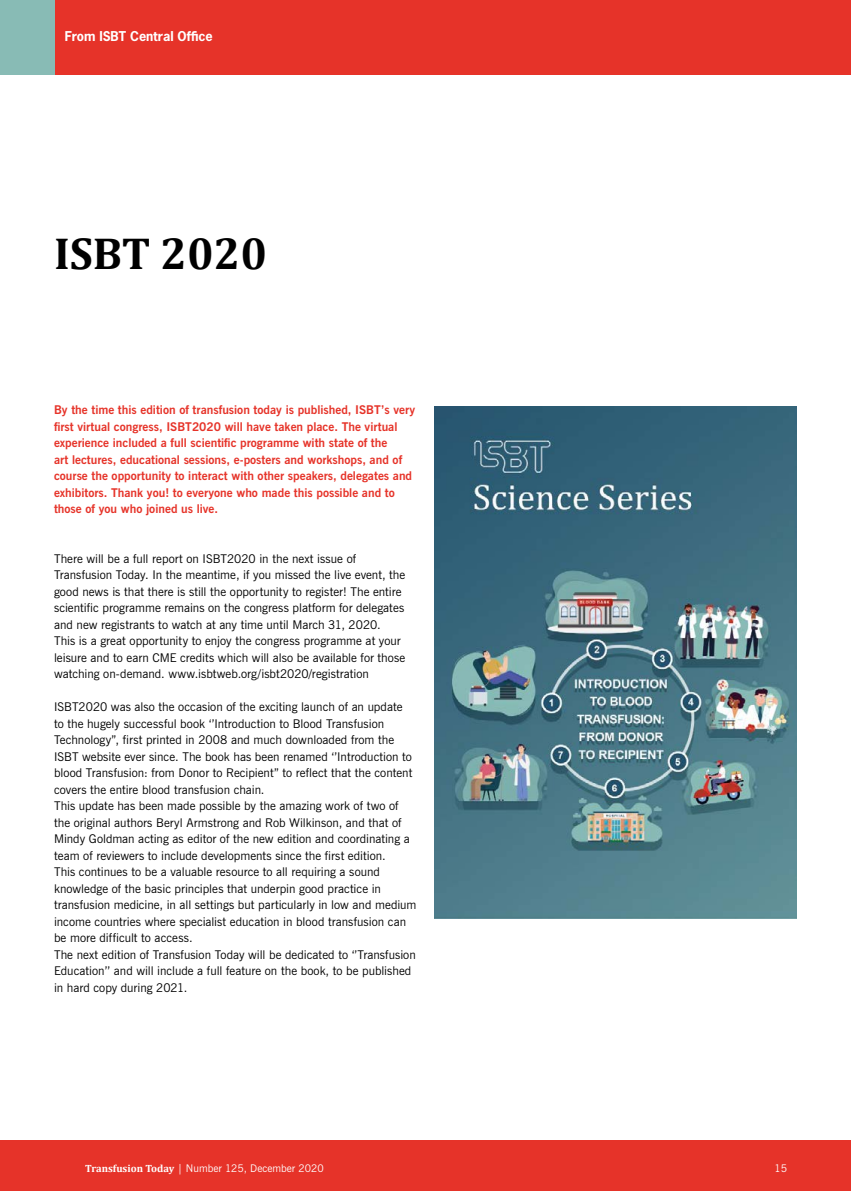
<style>
.page{position:relative;width:851px;height:1191px;background:#fff}
.page>*{position:absolute;margin:0;border:0;box-sizing:border-box;transform-origin:0 0}
.t1{font:700 45px "Cambria";color:#000}
.t2{font:700 12.75px "News Gothic";color:#fff}
.t3{font:12px/16.5px "News Gothic BT";color:#000}
.t4{font:700 12px/16.5px "News Gothic BT";color:#e63329}
.t5{font:10.5px "News Gothic BT";color:#fff}
.s1{font-family:"Cambria";font-weight:700}
</style>
<div class="page">
<div style="left:0;top:1140px;width:850px;height:51px;background:#e63329"></div>
<div style="left:0;top:0;width:850px;height:74px;background:#e63329"></div>
<div style="left:0;top:0;width:54px;height:74px;background:#88bbb5"></div>
<img style="left:434px;top:406px;width:362px;height:512px">
<p class="t2" style="left:65px;top:27px;width:150px">From ISBT Central Office</p>
<h1 class="t1" style="left:54px;top:222px;width:215px">ISBT 2020</h1>
<p class="t4" style="left:54px;top:401px;width:362px">By the time this edition of transfusion today is published, ISBT’s very first virtual congress, ISBT2020 will have taken place. The virtual experience included a full scientific programme with state of the<br>art lectures, educational sessions, e-posters and workshops, and of course the opportunity to interact with other speakers, delegates and exhibitors. Thank you! to everyone who made this possible and to those of you who joined us live.</p>
<p class="t3" style="left:54px;top:550px;width:353px">There will be a full report on ISBT2020 in the next issue of Transfusion Today. In the meantime, if you missed the live event, the good news is that there is still the opportunity to register! The entire scientific programme remains on the congress platform for delegates and new registrants to watch at any time until March 31, 2020.<br>This is a great opportunity to enjoy the congress programme at your leisure and to earn CME credits which will also be available for those watching on-demand. www.isbtweb.org/isbt2020/registration</p>
<p class="t3" style="left:54px;top:698px;width:364px">ISBT2020 was also the occasion of the exciting launch of an update<br>to the hugely successful book ‘’Introduction to Blood Transfusion Technology”, first printed in 2008 and much downloaded from the ISBT website ever since. The book has been renamed ‘’Introduction to blood Transfusion: from Donor to Recipient” to reflect that the content covers the entire blood transfusion chain.<br>This update has been made possible by the amazing work of two of the original authors Beryl Armstrong and Rob Wilkinson, and that of Mindy Goldman acting as editor of the new edition and coordinating a team of reviewers to include developments since the first edition.<br>This continues to be a valuable resource to all requiring a sound knowledge of the basic principles that underpin good practice in transfusion medicine, in all settings but particularly in low and medium income countries where specialist education in blood transfusion can be more difficult to access.<br>The next edition of Transfusion Today will be dedicated to ‘’Transfusion Education’’ and will include a full feature on the book, to be published in hard copy during 2021.</p>
<p class="t5" style="left:85px;top:1161px;width:240px"><span class="s1">Transfusion Today</span> | Number 125, December 2020</p>
<p class="t5" style="left:774px;top:1161px;width:14px">15</p>
</div>
